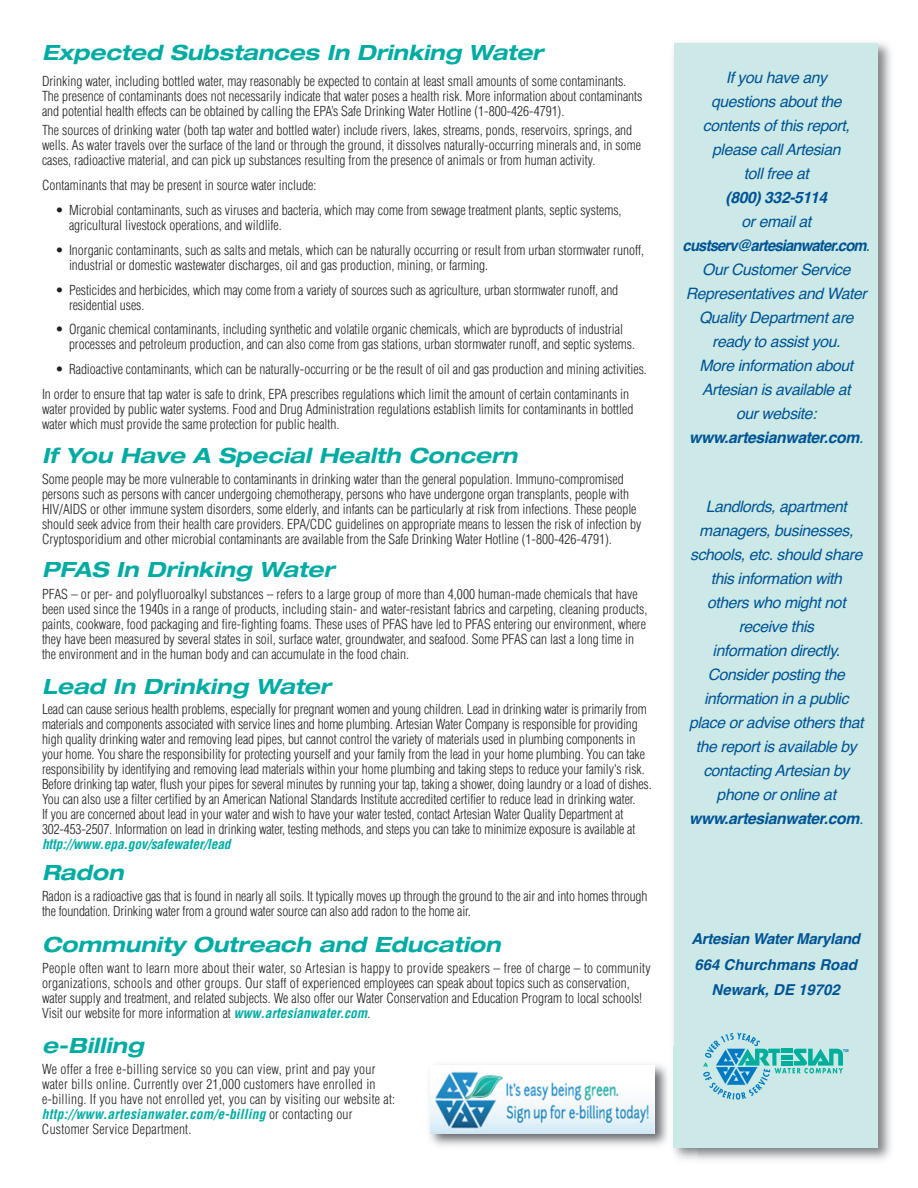
<style>
.page{position:relative;width:918px;height:1188px;background:#fff}
.page>*{position:absolute;margin:0;border:0;box-sizing:border-box;transform-origin:0 0}
.t1{font:italic 700 expanded 21px "Helvetica Neue";color:#00aca2}
.t2{font:italic 15.75px/24px "Helvetica";letter-spacing:-.025em;color:#005495;text-align:center}
.t3{font:italic 700 15.75px "Helvetica";letter-spacing:-.025em;color:#005495}
.t4{font:italic 700 15px/25.5px "Helvetica";color:#005495;text-align:center}
.t5{font:300 condensed 13.5px/15px "Helvetica";color:#231f20}
.t6{font:italic 700 condensed 13.5px "Helvetica";color:#00aca2}
.s1{font-weight:700;font-style:italic;color:#00aca2}
.s2{font-weight:700}
.s3{font-family:"Optima"}
</style>
<div class="page">
<img style="left:673px;top:42px;width:218px;height:1118px">
<div style="left:674px;top:43px;width:204px;height:1105px;background:#cce9e7"></div>
<svg style="left:703px;top:1033px;width:145px;height:67px"></svg>
<img style="left:429px;top:1046px;width:269px;height:114px">
<img style="left:430px;top:1066px;width:224px;height:68px">
<h1 class="t1" style="left:42px;top:39px;width:508px">Expected Substances In Drinking Water</h1>
<p class="t5" style="left:42px;top:74px;width:602px">Drinking water, including bottled water, may reasonably be expected to contain at least small amounts of some contaminants.<br>The presence of contaminants does not necessarily indicate that water poses a health risk. More information about contaminants and potential health effects can be obtained by calling the EPA’s Safe Drinking Water Hotline (1-800-426-4791).</p>
<p class="t5" style="left:42px;top:123px;width:601px">The sources of drinking water (both tap water and bottled water) include rivers, lakes, streams, ponds, reservoirs, springs, and wells. As water travels over the surface of the land or through the ground, it dissolves naturally-occurring minerals and, in some cases, radioactive material, and can pick up substances resulting from the presence of animals or from human activity.</p>
<p class="t5" style="left:42px;top:178px;width:276px">Contaminants that may be present in source water include:</p>
<p class="t5" style="left:69px;top:203px;width:554px;text-indent:-14px">• Microbial contaminants, such as viruses and bacteria, which may come from sewage treatment plants, septic systems, agricultural livestock operations, and wildlife.</p>
<p class="t5" style="left:69px;top:242px;width:577px;text-indent:-14px">• Inorganic contaminants, such as salts and metals, which can be naturally occurring or result from urban stormwater runoff, industrial or domestic wastewater discharges, oil and gas production, mining, or farming.</p>
<p class="t5" style="left:69px;top:282px;width:551px;text-indent:-14px">• Pesticides and herbicides, which may come from a variety of sources such as agriculture, urban stormwater runoff, and residential uses.</p>
<p class="t5" style="left:69px;top:322px;width:568px;text-indent:-14px">• Organic chemical contaminants, including synthetic and volatile organic chemicals, which are byproducts of industrial processes and petroleum production, and can also come from gas stations, urban stormwater runoff, and septic systems.</p>
<p class="t5" style="left:42px;top:357px;width:606px;line-height:24.6px;text-indent:14px">• Radioactive contaminants, which can be naturally-occurring or be the result of oil and gas production and mining activities.<br>In order to ensure that tap water is safe to drink, EPA prescribes regulations which limit the amount of certain contaminants in</p>
<p class="t5" style="left:42px;top:401px;width:593px">water provided by public water systems. Food and Drug Administration regulations establish limits for contaminants in bottled water which must provide the same protection for public health.</p>
<h1 class="t1" style="left:42px;top:442px;width:482px">If You Have A Special Health Concern</h1>
<p class="t5" style="left:42px;top:472px;width:601px">Some people may be more vulnerable to contaminants in drinking water than the general population. Immuno-compromised persons such as persons with cancer undergoing chemotherapy, persons who have undergone organ transplants, people with HIV/AIDS or other immune system disorders, some elderly, and infants can be particularly at risk from infections. These people should seek advice from their health care providers. EPA/CDC guidelines on appropriate means to lessen the risk of infection by Cryptosporidium and other microbial contaminants are available from the Safe Drinking Water Hotline (1-800-426-4791).</p>
<h1 class="t1" style="left:42px;top:556px;width:299px">PFAS In Drinking Water</h1>
<p class="t5" style="left:42px;top:586px;width:607px">PFAS – or per- and polyfluoroalkyl substances – refers to a large group of more than 4,000 human-made chemicals that have been used since the 1940s in a range of products, including stain- and water-resistant fabrics and carpeting, cleaning products, paints, cookware, food packaging and fire-fighting foams. These uses of PFAS have led to PFAS entering our environment, where they have been measured by several states in soil, surface water, groundwater, and seafood. Some PFAS can last a long time in the environment and in the human body and can accumulate in the food chain.</p>
<h1 class="t1" style="left:42px;top:673px;width:296px">Lead In Drinking Water</h1>
<p class="t5" style="left:42px;top:702px;width:611px">Lead can cause serious health problems, especially for pregnant women and young children. Lead in drinking water is primarily from materials and components associated with service lines and home plumbing. Artesian Water Company is responsible for providing high quality drinking water and removing lead pipes, but cannot control the variety of materials used in plumbing components in your home. You share the responsibility for protecting yourself and your family from the lead in your home plumbing. You can take responsibility by identifying and removing lead materials within your home plumbing and taking steps to reduce your family's risk.<br>Before drinking tap water, flush your pipes for several minutes by running your tap, taking a shower, doing laundry or a load of dishes.<br>You can also use a filter certified by an American National Standards Institute accredited certifier to reduce lead in drinking water.<br>If you are concerned about lead in your water and wish to have your water tested, contact Artesian Water Quality Department at 302-453-2507. Information on lead in drinking water, testing methods, and steps you can take to minimize exposure is available at</p>
<p class="t6" style="left:42px;top:836px;width:194px">http://www.epa.gov/safewater/lead</p>
<h1 class="t1" style="left:42px;top:860px;width:89px">Radon</h1>
<p class="t5" style="left:42px;top:889px;width:607px">Radon is a radioactive gas that is found in nearly all soils. It typically moves up through the ground to the air and into homes through the foundation. Drinking water from a ground water source can also add radon to the home air.</p>
<h1 class="t1" style="left:42px;top:931px;width:466px">Community Outreach and Education</h1>
<p class="t5" style="left:42px;top:961px;width:610px">People often want to learn more about their water, so Artesian is happy to provide speakers – free of charge – to community organizations, schools and other groups. Our staff of experienced employees can speak about topics such as conservation, water supply and treatment, and related subjects. We also offer our Water Conservation and Education Program to local schools!<br>Visit our website for more information at <span class="s1">www.artesianwater.com</span>.</p>
<h1 class="t1" style="left:42px;top:1032px;width:108px">e-Billing</h1>
<p class="t5" style="left:42px;top:1062px;width:355px">We offer a free e-billing service so you can view, print and pay your water bills online. Currently over 21,000 customers have enrolled in e-billing. If you have not enrolled yet, you can by visiting our website at: <span class="s1">http://www.artesianwater.com/e-billing</span> o r c o n t a c t i n g o u r Customer Service Department.</p>
<p class="t2" style="left:703px;top:67px;width:148px">If you have any questions about the contents of this report, please call Artesian toll free at</p>
<p class="t3" style="left:726px;top:192px;width:103px">(800) 332-5114</p>
<p class="t2" style="left:683px;top:211px;width:189px">or email at <span class="s2">custserv@artesianwater.com</span>.<br>Our Customer Service<br>Representatives and Water<br>Quality Department are ready to assist you.<br>More information about<br>Artesian is available at<br>our website: <span class="s2">www.artesianwater.com</span>.</p>
<p class="t2" style="left:689px;top:496px;width:179px">Landlords, apartment managers, businesses, schools, etc. should share this information with<br>others who might not receive this<br>information directly.<br>Consider posting the information in a public place or advise others that the report is available by contacting Artesian by phone or online at <span class="s2">www.artesianwater.com</span><span class="s3">.</span></p>
<p class="t4" style="left:691px;top:928px;width:170px">Artesian Water Maryland<br>664 Churchmans Road<br>Newark, DE 19702</p>
</div>
